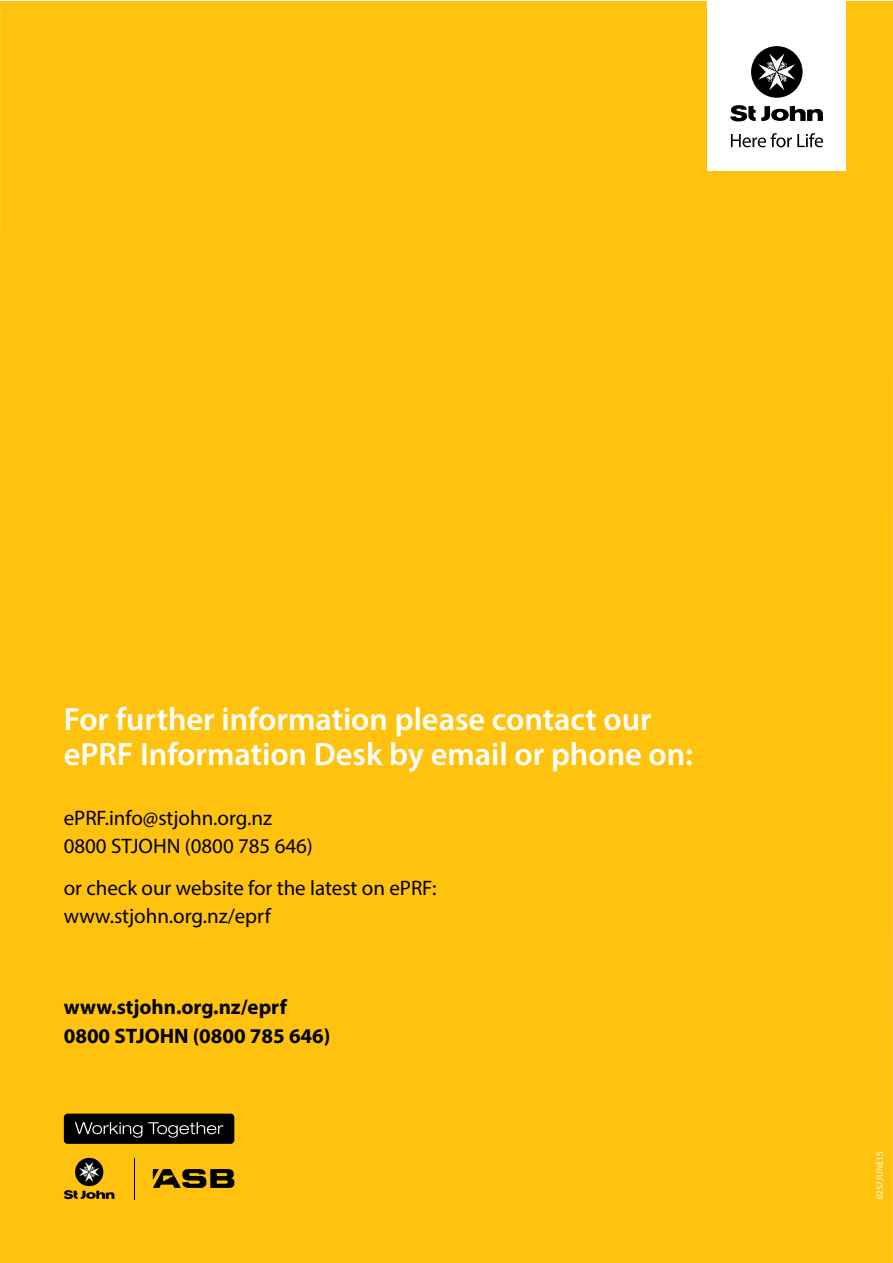
<style>
.page{position:relative;width:893px;height:1263px;background:#fff}
.page>*{position:absolute;margin:0;border:0;box-sizing:border-box;transform-origin:0 0}
.t1{font:600 32.4px/35.2px "Myriad Pro";color:#fff}
.t2{font:21px/28.5px "Myriad Pro";color:#000}
.t3{font:700 21px/28.5px "Myriad Pro";color:#000}
.t4{font:9px "Myriad Pro";letter-spacing:.01em;color:#fff}
</style>
<div class="page">
<div style="left:0;top:1px;width:892px;height:1262px;background:#ffc20e"></div>
<svg style="left:153px;top:1169px;width:81px;height:19px"></svg>
<hr style="left:134px;top:1158px;width:1px;height:41px;background:#000">
<div style="left:75px;top:1158px;width:28px;height:28px;background:#000;border-radius:50%"></div>
<svg style="left:64px;top:1190px;width:50px;height:9px"></svg>
<svg style="left:79px;top:1162px;width:20px;height:20px"></svg>
<div style="left:64px;top:1113px;width:170px;height:31px;background:#000;border-radius:4px"></div>
<svg style="left:75px;top:1122px;width:67px;height:15px"></svg>
<svg style="left:148px;top:1122px;width:75px;height:15px"></svg>
<div style="left:708px;top:1px;width:138px;height:170px;background:#fff"></div>
<div style="left:751px;top:46px;width:51px;height:52px;background:#000;border-radius:50%"></div>
<svg style="left:758px;top:53px;width:37px;height:37px"></svg>
<svg style="left:730px;top:105px;width:93px;height:16px"></svg>
<svg style="left:731px;top:133px;width:92px;height:14px"></svg>
<h1 class="t1" style="left:64px;top:701px;width:631px">For further information please contact our ePRF Information Desk by email or phone on:</h1>
<p class="t2" style="left:64px;top:803px;width:251px">ePRF.info@stjohn.org.nz<br>0800 STJOHN (0800 785 646)</p>
<p class="t2" style="left:64px;top:873px;width:374px">or check our website for the latest on ePRF: www.stjohn.org.nz/eprf</p>
<p class="t3" style="left:64px;top:992px;width:268px">www.stjohn.org.nz/eprf<br>0800 STJOHN (0800 785 646)</p>
<p class="t4" style="left:874px;top:1199px;width:49px;rotate:-90deg">0257JUNE15</p>
</div>
